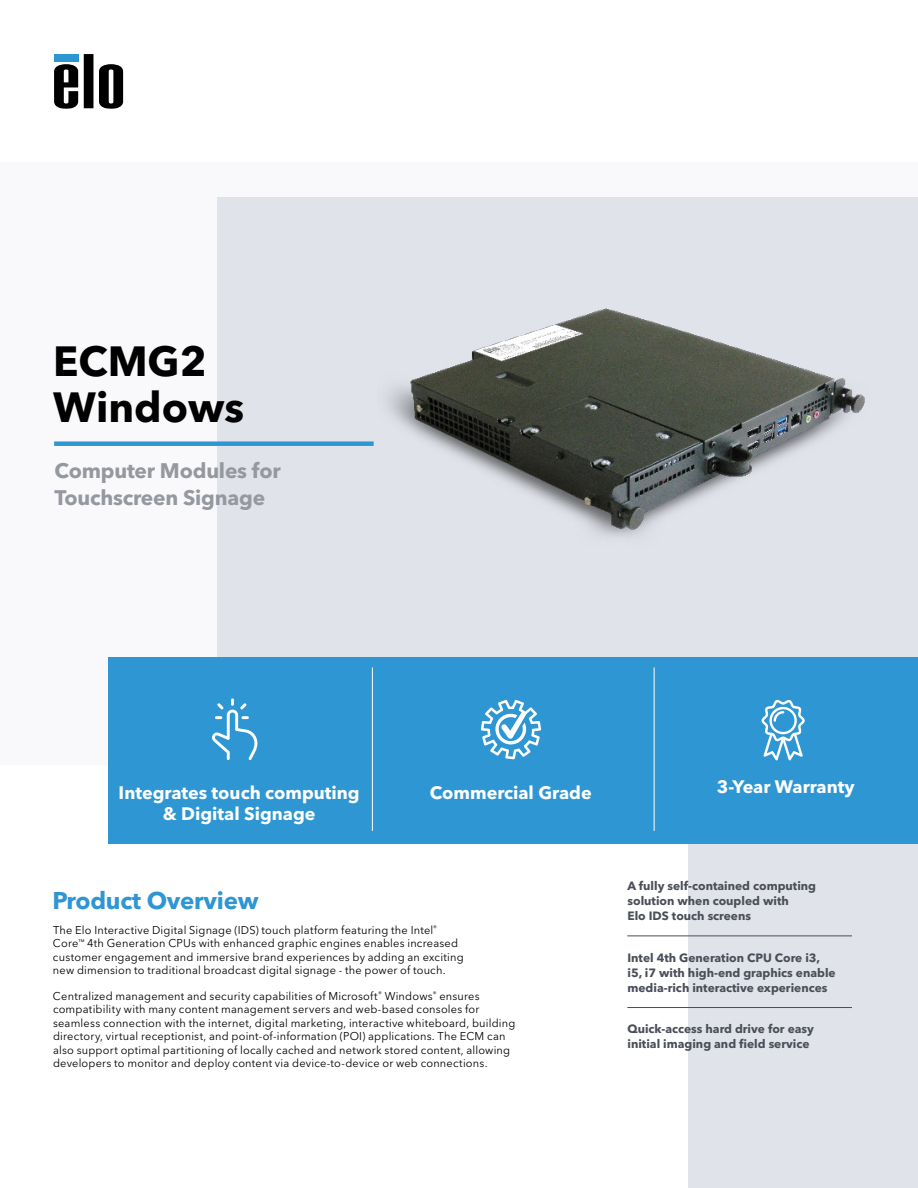
<style>
.page{position:relative;width:918px;height:1188px;background:#fff}
.page>*{position:absolute;margin:0;border:0;box-sizing:border-box;transform-origin:0 0}
.t1{font:700 41.85px/46.3px "Avenir Next LT Pro";color:#000}
.t2{font:700 24px "Avenir Next LT Pro";letter-spacing:-.01em;color:#2d96d3}
.t3{font:700 20.85px/26.8px "Avenir Next LT Pro";letter-spacing:-.01em;color:#95989f}
.t4{font:700 18px/21.5px "Avenir Next LT Pro";color:#fff;text-align:center}
.t5{font:700 12px/15px "Avenir Next LT Pro";color:#4a4e59}
.t6{font:11.25px/13.5px "Avenir Next LT Pro";letter-spacing:.02em;color:#000}
</style>
<div class="page">
<div style="left:0;top:162px;width:918px;height:603px;background:#f9f9fb"></div>
<div style="left:217px;top:197px;width:701px;height:469px;background:#e0e3ea"></div>
<svg style="left:84px;top:54px;width:9px;height:54px"></svg>
<svg style="left:54px;top:64px;width:24px;height:45px"></svg>
<svg style="left:99px;top:64px;width:24px;height:45px"></svg>
<div style="left:54px;top:54px;width:24px;height:7px;background:#2d96d3"></div>
<div style="left:688px;top:842px;width:230px;height:346px;background:#e0e3ea"></div>
<div style="left:108px;top:657px;width:810px;height:186px;background:#2d96d3"></div>
<div style="left:54px;top:441px;width:320px;height:5px;background:#2d96d3"></div>
<hr style="left:372px;top:667px;width:1px;height:164px;background:#fff">
<hr style="left:654px;top:667px;width:1px;height:164px;background:#fff">
<hr style="left:627px;top:936px;width:225px;height:1px;background:#4a4e59">
<hr style="left:627px;top:1007px;width:225px;height:1px;background:#4a4e59">
<svg style="left:212px;top:698px;width:45px;height:62px"></svg>
<svg style="left:481px;top:700px;width:60px;height:59px"></svg>
<svg style="left:762px;top:700px;width:43px;height:60px"></svg>
<img style="left:386px;top:308px;width:479px;height:229px">
<h1 class="t1" style="left:53px;top:338px;width:193px">ECMG2<br>Windows</h1>
<h3 class="t3" style="left:55px;top:457px;width:227px">Computer Modules for<br>Touchscreen Signage</h3>
<h3 class="t4" style="left:119px;top:781px;width:243px">Integrates touch computing &amp; Digital Signage</h3>
<h3 class="t4" style="left:430px;top:781px;width:163px">Commercial Grade</h3>
<h3 class="t4" style="left:717px;top:775px;width:139px">3-Year Warranty</h3>
<h2 class="t2" style="left:52px;top:886px;width:208px">Product Overview</h2>
<p class="t5" style="left:627px;top:879px;width:190px">A fully self-contained computing solution when coupled with<br>Elo IDS touch screens</p>
<p class="t5" style="left:627px;top:950px;width:210px">Intel 4th Generation CPU Core i3, i5, i7 with high-end graphics enable media-rich interactive experiences</p>
<p class="t5" style="left:627px;top:1021px;width:188px">Quick-access hard drive for easy initial imaging and field service</p>
<p class="t6" style="left:53px;top:923px;width:412px">The Elo Interactive Digital Signage (IDS) touch platform featuring the Intel<sup>® </sup>Core<sup>™</sup> 4th Generation CPUs with enhanced graphic engines enables increased customer engagement and immersive brand experiences by adding an exciting new dimension to traditional broadcast digital signage - the power of touch.</p>
<p class="t6" style="left:53px;top:989px;width:464px">Centralized management and security capabilities of Microsoft<sup>®</sup> Windows<sup>®</sup> ensures compatibility with many content management servers and web-based consoles for seamless connection with the internet, digital marketing, interactive whiteboard, building directory, virtual receptionist, and point-of-information (POI) applications. The ECM can also support optimal partitioning of locally cached and network stored content, allowing developers to monitor and deploy content via device-to-device or web connections.</p>
</div>
